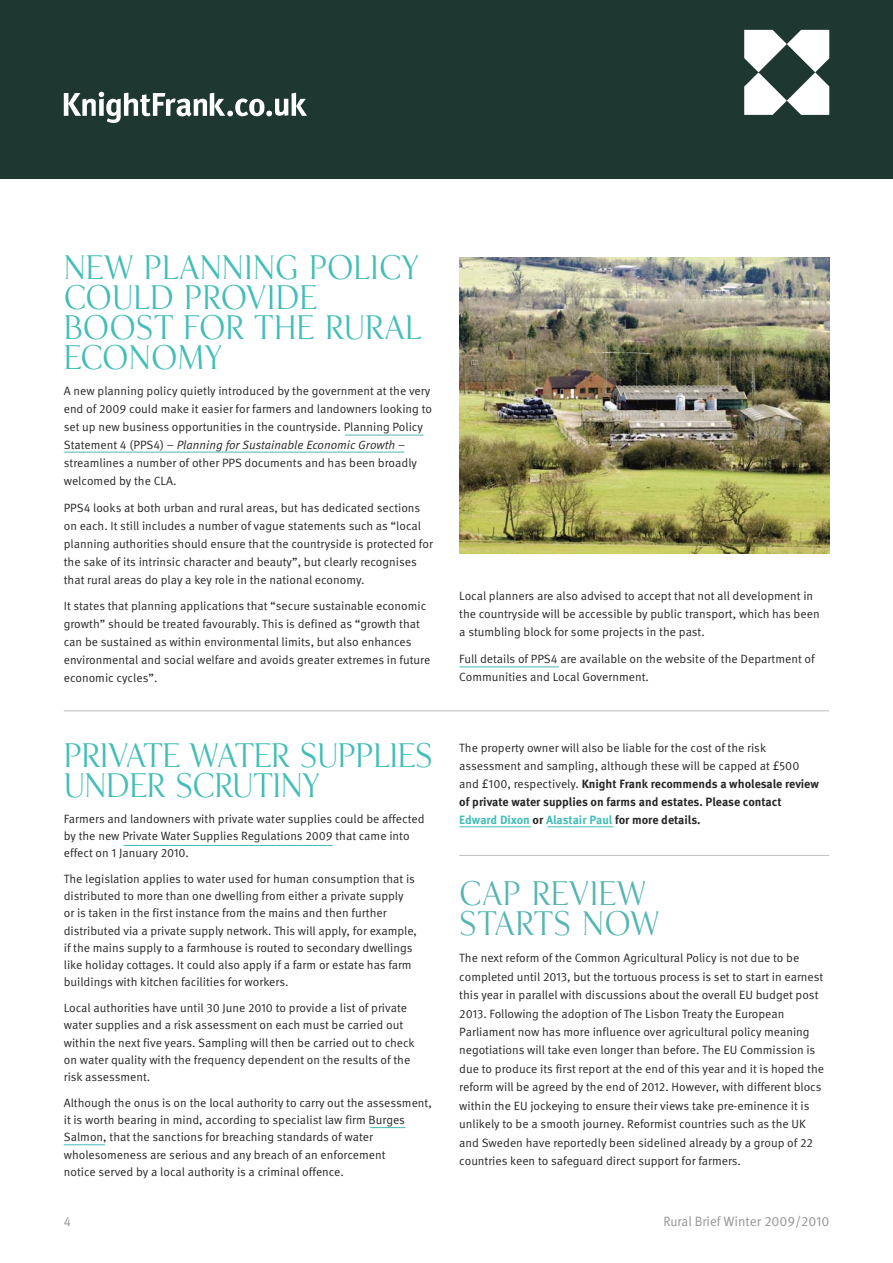
<style>
.page{position:relative;width:893px;height:1263px;background:#fff}
.page>*{position:absolute;margin:0;border:0;box-sizing:border-box;transform-origin:0 0}
.t1{font:30px/30px "KF Display";color:#42bdb7;scale:.95 1}
.t2{font:30px/30px "KF Display";letter-spacing:-.02em;color:#42bdb7;scale:.95 1}
.t3{font:30px/30px "KF Display";color:#55b5b3;scale:.95 1}
.t4{font:13.5px "KF Meta OT";color:#939393;scale:.95 1}
.t5{font:12px/18px "KF Meta OT";color:#272627}
.s1{font-style:italic}
.s2{font-weight:700}
.s3{font-weight:700;color:#42bdb7}
</style>
<div class="page">
<div style="left:0;top:0;width:892px;height:179px;background:#1f3731"></div>
<hr style="left:64px;top:711px;width:765px;height:1px;background:#bebebe">
<hr style="left:459px;top:855px;width:370px;height:1px;background:#bebebe">
<svg style="left:744px;top:30px;width:85px;height:85px"></svg>
<svg style="left:64px;top:91px;width:243px;height:32px"></svg>
<hr style="left:64px;top:1144px;width:41px;height:1px;background:#42bdb7">
<hr style="left:124px;top:845px;width:209px;height:1px;background:#42bdb7">
<hr style="left:459px;top:827px;width:72px;height:1px;background:#42bdb7">
<hr style="left:547px;top:827px;width:66px;height:1px;background:#42bdb7">
<hr style="left:370px;top:1127px;width:35px;height:1px;background:#42bdb7">
<hr style="left:459px;top:667px;width:100px;height:1px;background:#55b5b3">
<hr style="left:64px;top:452px;width:340px;height:1px;background:#55b5b3">
<hr style="left:345px;top:435px;width:78px;height:1px;background:#55b5b3">
<img style="left:459px;top:257px;width:370px;height:297px">
<h1 class="t1" style="left:64px;top:253px;width:378px">NEW PLANNING POLICY<br>COULD PROVIDE<br>BOOST FOR THE RURAL<br>ECONOMY</h1>
<p class="t5" style="left:64px;top:383px;width:370px">A new planning policy quietly introduced by the government at the very end of 2009 could make it easier for farmers and landowners looking to set up new business opportunities in the countryside. Planning Policy Statement 4 (PPS4) – <span class="s1">Planning for Sustainable Economic Growth</span> – streamlines a number of other PPS documents and has been broadly welcomed by the CLA.</p>
<p class="t5" style="left:64px;top:500px;width:371px">PPS4 looks at both urban and rural areas, but has dedicated sections on each. It still includes a number of vague statements such as “local planning authorities should ensure that the countryside is protected for the sake of its intrinsic character and beauty”, but clearly recognises that rural areas do play a key role in the national economy.</p>
<p class="t5" style="left:64px;top:598px;width:368px">It states that planning applications that “secure sustainable economic growth” should be treated favourably. This is defined as “growth that can be sustained as within environmental limits, but also enhances environmental and social welfare and avoids greater extremes in future economic cycles”.</p>
<p class="t5" style="left:459px;top:588px;width:362px">Local planners are also advised to accept that not all development in the countryside will be accessible by public transport, which has been a stumbling block for some projects in the past.</p>
<p class="t5" style="left:459px;top:651px;width:357px">Full details of PPS4 are available on the website of the Department of<br>Communities and Local Government.</p>
<h1 class="t2" style="left:64px;top:742px;width:390px">PRIVATE WATER SUPPLIES<br>UNDER SCRUTINY</h1>
<p class="t5" style="left:64px;top:811px;width:362px;line-height:17.2px">Farmers and landowners with private water supplies could be affected by the new Private Water Supplies Regulations 2009 that came into effect on 1 January 2010.</p>
<p class="t5" style="left:64px;top:871px;width:355px;line-height:17.2px">The legislation applies to water used for human consumption that is distributed to more than one dwelling from either a private supply or is taken in the first instance from the mains and then further distributed via a private supply network. This will apply, for example, if the mains supply to a farmhouse is routed to secondary dwellings like holiday cottages. It could also apply if a farm or estate has farm buildings with kitchen facilities for workers.</p>
<p class="t5" style="left:64px;top:1000px;width:352px;line-height:17.2px">Local authorities have until 30 June 2010 to provide a list of private water supplies and a risk assessment on each must be carried out within the next five years. Sampling will then be carried out to check on water quality with the frequency dependent on the results of the risk assessment.</p>
<p class="t5" style="left:64px;top:1095px;width:370px;line-height:17.2px">Although the onus is on the local authority to carry out the assessment, it is worth bearing in mind, according to specialist law firm Burges Salmon, that the sanctions for breaching standards of water wholesomeness are serious and any breach of an enforcement<br>notice served by a local authority is a criminal offence.</p>
<p class="t5" style="left:459px;top:740px;width:361px">The property owner will also be liable for the cost of the risk assessment and sampling, although these will be capped at £500 and £100, respectively. <span class="s2">Knight Frank recommends a wholesale review of private water supplies on farms and estates. Please contact </span><span class="s3">Edward Dixon</span> <span class="s2">or</span> <span class="s3">Alastair Paul</span> <span class="s2">for more details.</span></p>
<h1 class="t3" style="left:459px;top:880px;width:213px">CAP REVIEW<br>STARTS NOW</h1>
<p class="t5" style="left:459px;top:950px;width:366px;line-height:18.5px">The next reform of the Common Agricultural Policy is not due to be completed until 2013, but the tortuous process is set to start in earnest this year in parallel with discussions about the overall EU budget post 2013. Following the adoption of The Lisbon Treaty the European Parliament now has more influence over agricultural policy meaning negotiations will take even longer than before. The EU Commission is due to produce its first report at the end of this year and it is hoped the reform will be agreed by the end of 2012. However, with different blocs within the EU jockeying to ensure their views take pre-eminence it is unlikely to be a smooth journey. Reformist countries such as the UK and Sweden have reportedly been sidelined already by a group of 22 countries keen to safeguard direct support for farmers.</p>
<p class="t4" style="left:64px;top:1216px;width:9px">4</p>
<p class="t4" style="left:663px;top:1216px;width:176px">Rural Brief Winter 2009/2010</p>
</div>
